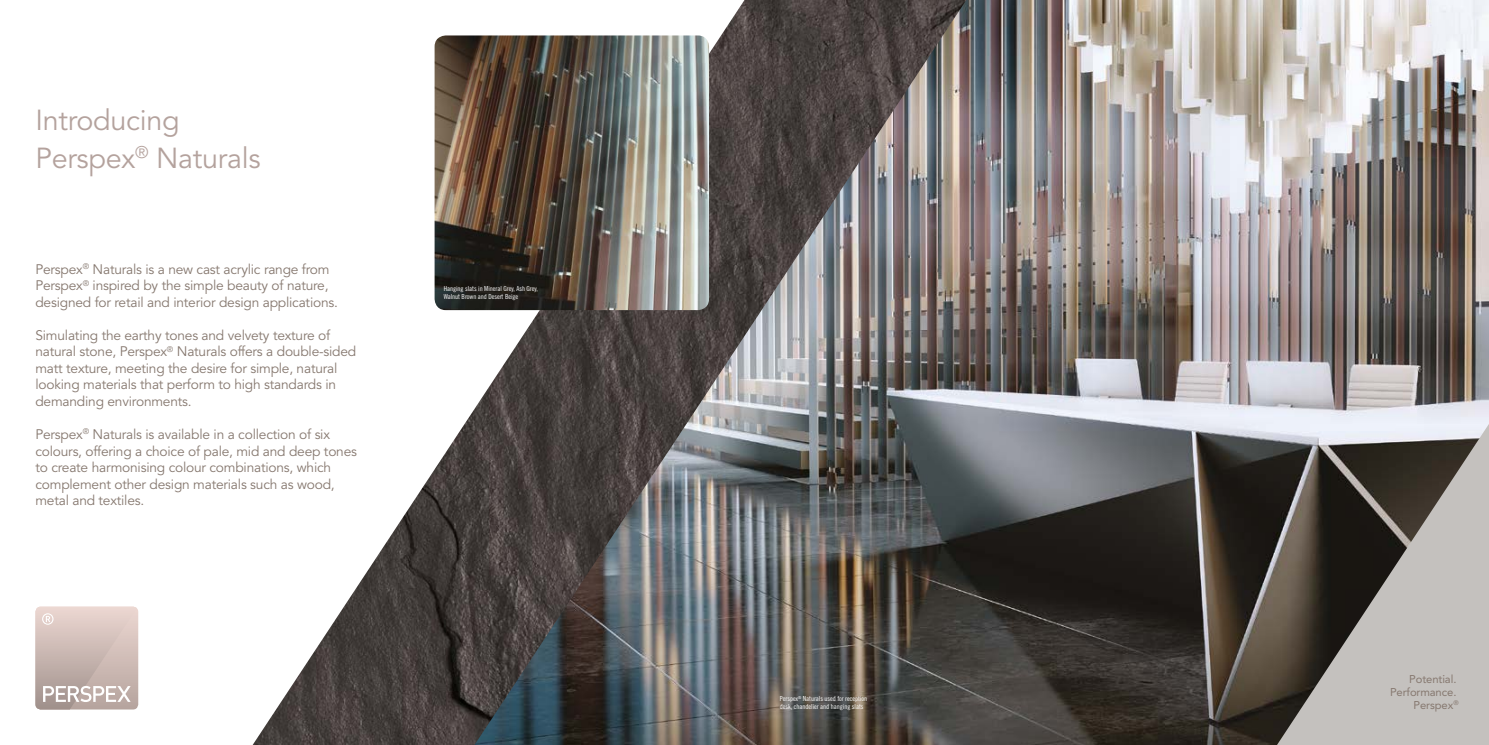
<style>
.page{position:relative;width:1489px;height:745px;background:#fff}
.page>*{position:absolute;margin:0;border:0;box-sizing:border-box;transform-origin:0 0}
.t1{font:28.75px/37.5px "Avenir LT Std";letter-spacing:-.01em;color:#b4a29d}
.t2{font:13.75px/16.5px "Avenir LT Std";letter-spacing:-.015em;color:#86786f}
.t3{font:11.25px/13.1px "Avenir LT Std";letter-spacing:-.01em;color:#86786f;text-align:right}
.t4{font:6.88px/8.2px "Trade Gothic LT Std Cn 18";letter-spacing:-.005em;color:#fff}
.t5{font:6.5px "Avenir LT Std";color:#86786f}
</style>
<div class="page">
<img style="left:253px;top:310px;width:221px;height:434px">
<svg style="left:35px;top:606px;width:102px;height:103px;background:#cfbeb8"></svg>
<img style="left:434px;top:35px;width:40px;height:275px">
<img style="left:474px;top:0;width:1014px;height:744px">
<svg style="left:1276px;top:423px;width:212px;height:321px;background:#87837f"></svg>
<h1 class="t1" style="left:35px;top:102px;width:227px">Introducing<br>Perspex<sup>®</sup> Naturals</h1>
<p class="t2" style="left:35px;top:261px;width:304px">Perspex<sup>®</sup> Naturals is a new cast acrylic range from<br>Perspex<sup>®</sup> inspired by the simple beauty of nature, designed for retail and interior design applications.</p>
<p class="t2" style="left:35px;top:327px;width:322px">Simulating the earthy tones and velvety texture of natural stone, Perspex<sup>®</sup> Naturals offers a double-sided matt texture, meeting the desire for simple, natural looking materials that perform to high standards in demanding environments.</p>
<p class="t2" style="left:35px;top:426px;width:323px">Perspex<sup>®</sup> Naturals is available in a collection of six colours, offering a choice of pale, mid and deep tones to create harmonising colour combinations, which complement other design materials such as wood, metal and textiles.</p>
<p class="t4" style="left:443px;top:284px;width:96px">Hanging slats in Mineral Grey, Ash Grey,<br>Walnut Brown and Desert Beige</p>
<p class="t4" style="left:780px;top:694px;width:89px">Perspex<sup>®</sup> Naturals used for reception desk, chandelier and hanging slats</p>
<p class="t3" style="left:1389px;top:671px;width:68px">Potential.<br>Performance.<br>Perspex</p>
<p class="t5" style="left:1453px;top:698px;width:7px">®</p>
</div>
